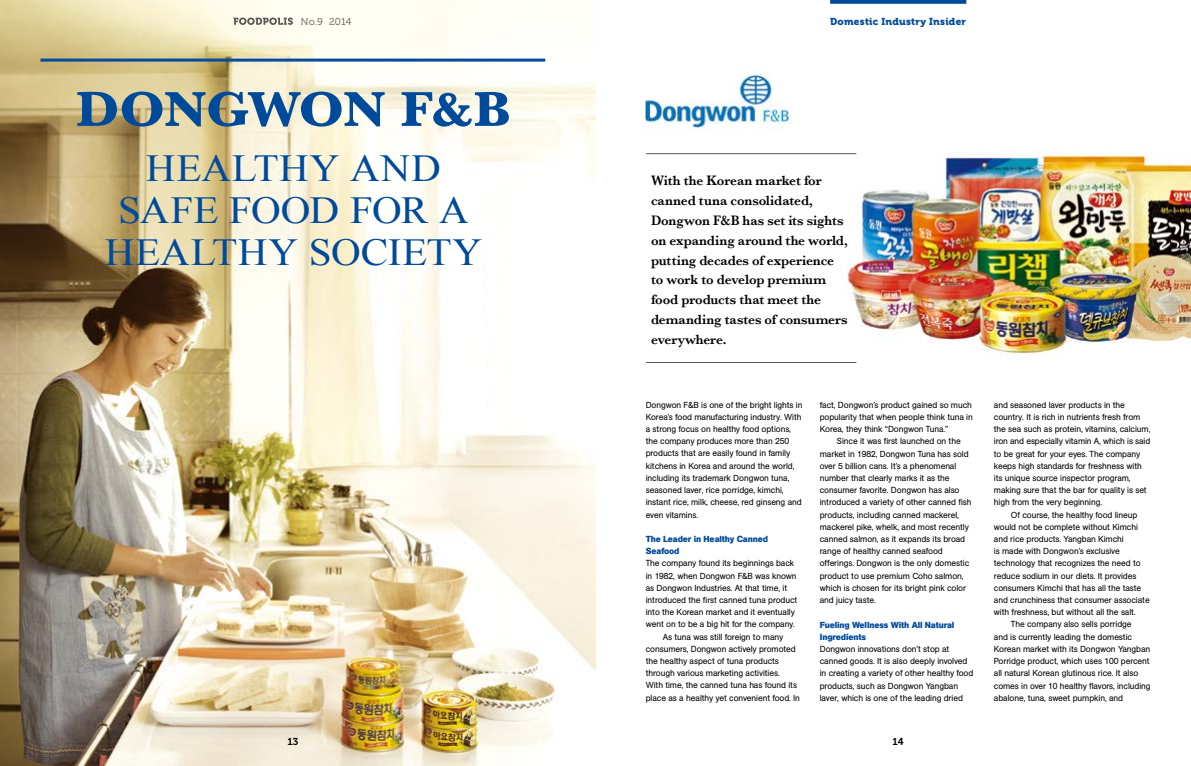
<style>
.page{position:relative;width:1191px;height:766px;background:#fff}
.page>*{position:absolute;margin:0;border:0;box-sizing:border-box;transform-origin:0 0}
.t1{font:700 50.9px "Baskerville";letter-spacing:-.015em;color:#004a9b;scale:1.08 1}
.t2{font:38.2px/42px "Times New Roman";color:#004a9b;text-align:center;scale:1.08 1}
.t3{font:600 14px/19.9px "Baskerville";letter-spacing:-.005em;color:#000;scale:.96 1}
.t4{font:10px "Museo 900";letter-spacing:.025em;color:#004a9b}
.t5{font:10px "Museo 300";letter-spacing:.015em;color:#5a5757}
.t6{font:10px "Museo 700";color:#000}
.t7{font:8.7px/12.2px "AG Book BQ";letter-spacing:-.01em;color:#000}
.t8{font:700 8.7px/12.2px "AG Book BQ";letter-spacing:-.01em;color:#004a9b}
</style>
<div class="page">
<img style="left:0;top:0;width:595px;height:765px">
<hr style="left:40px;top:59px;width:505px;height:3px;background:#004a9b">
<img style="left:646px;top:72px;width:144px;height:60px">
<img style="left:823px;top:151px;width:368px;height:212px">
<svg style="left:233px;top:18px;width:60px;height:7px"></svg>
<svg style="left:830px;top:0;width:136px;height:4px"></svg>
<hr style="left:646px;top:153px;width:210px;height:1px;background:#5a5757">
<hr style="left:646px;top:362px;width:210px;height:1px;background:#5a5757">
<p class="t5" style="left:301px;top:16px;width:52px">No.9 2014</p>
<p class="t4" style="left:830px;top:16px;width:137px">Domestic Industry Insider</p>
<h1 class="t1" style="left:76px;top:79px;width:405px">DONGWON F&amp;B</h1>
<h2 class="t2" style="left:105px;top:146px;width:351px">HEALTHY AND<br>SAFE FOOD FOR A<br>HEALTHY SOCIETY</h2>
<p class="t3" style="left:651px;top:170px;width:206px">With the Korean market for canned tuna consolidated,<br>Dongwon F&amp;B has set its sights on expanding around the world, putting decades of experience to work to develop premium food products that meet the demanding tastes of consumers everywhere.</p>
<p class="t7" style="left:646px;top:398px;width:158px">Dongwon F&amp;B is one of the bright lights in Korea’s food manufacturing industry. With a strong focus on healthy food options, the company produces more than 250 products that are easily found in family kitchens in Korea and around the world, including its trademark Dongwon tuna, seasoned laver, rice porridge, kimchi, instant rice, milk, cheese, red ginseng and even vitamins.</p>
<p class="t8" style="left:646px;top:532px;width:124px">The Leader in Healthy Canned<br>Seafood</p>
<p class="t7" style="left:646px;top:557px;width:150px">The company found its beginnings back</p>
<p class="t7" style="left:646px;top:569px;width:152px">in 1982, when Dongwon F&amp;B was known</p>
<p class="t7" style="left:646px;top:581px;width:143px">as Dongwon Industries. At that time, it</p>
<p class="t7" style="left:646px;top:593px;width:153px">introduced the first canned tuna product</p>
<p class="t7" style="left:646px;top:606px;width:151px">into the Korean market and it eventually</p>
<p class="t7" style="left:646px;top:618px;width:151px">went on to be a big hit for the company.</p>
<p class="t7" style="left:663px;top:630px;width:122px">As tuna was still foreign to many</p>
<p class="t7" style="left:646px;top:642px;width:151px">consumers, Dongwon actively promoted</p>
<p class="t7" style="left:646px;top:654px;width:135px">the healthy aspect of tuna products</p>
<p class="t7" style="left:646px;top:667px;width:136px">through various marketing activities.</p>
<p class="t7" style="left:646px;top:679px;width:153px">With time, the canned tuna has found its</p>
<p class="t7" style="left:646px;top:691px;width:156px">place as a healthy yet convenient food. In</p>
<p class="t7" style="left:820px;top:398px;width:155px;text-align:justify">fact, Dongwon’s product gained so much popularity that when people think tuna in Korea, they think “Dongwon Tuna.”</p>
<p class="t7" style="left:820px;top:435px;width:153px;text-indent:17px">Since it was first launched on the market in 1982, Dongwon Tuna has sold over 5 billion cans. It’s a phenomenal number that clearly marks it as the consumer favorite. Dongwon has also introduced a variety of other canned fish products, including canned mackerel, mackerel pike, whelk, and most recently canned salmon, as it expands its broad range of healthy canned seafood offerings. Dongwon is the only domestic product to use premium Coho salmon, which is chosen for its bright pink color and juicy taste.</p>
<p class="t8" style="left:820px;top:618px;width:136px">Fueling Wellness With All Natural<br>Ingredients</p>
<p class="t7" style="left:820px;top:642px;width:155px">Dongwon innovations don’t stop at canned goods. It is also deeply involved in creating a variety of other healthy food products, such as Dongwon Yangban laver, which is one of the leading dried</p>
<p class="t6" style="left:287px;top:736px;width:12px">13</p>
<p class="t6" style="left:892px;top:736px;width:13px">14</p>
<p class="t7" style="left:994px;top:398px;width:133px">and seasoned laver products in the</p>
<p class="t7" style="left:994px;top:411px;width:148px">country. It is rich in nutrients fresh from</p>
<p class="t7" style="left:994px;top:423px;width:158px">the sea such as protein, vitamins, calcium,</p>
<p class="t7" style="left:994px;top:435px;width:158px">iron and especially vitamin A, which is said</p>
<p class="t7" style="left:994px;top:447px;width:148px">to be great for your eyes. The company</p>
<p class="t7" style="left:994px;top:459px;width:149px">keeps high standards for freshness with</p>
<p class="t7" style="left:994px;top:471px;width:138px">its unique source inspector program,</p>
<p class="t7" style="left:994px;top:484px;width:154px">making sure that the bar for quality is set</p>
<p class="t7" style="left:994px;top:496px;width:110px">high from the very beginning.</p>
<p class="t7" style="left:1011px;top:508px;width:128px">Of course, the healthy food lineup</p>
<p class="t7" style="left:994px;top:520px;width:146px">would not be complete without Kimchi</p>
<p class="t7" style="left:994px;top:532px;width:131px">and rice products. Yangban Kimchi</p>
<p class="t7" style="left:994px;top:545px;width:127px">is made with Dongwon’s exclusive</p>
<p class="t7" style="left:994px;top:557px;width:148px">technology that recognizes the need to</p>
<p class="t7" style="left:994px;top:569px;width:144px">reduce sodium in our diets. It provides</p>
<p class="t7" style="left:994px;top:581px;width:149px">consumers Kimchi that has all the taste</p>
<p class="t7" style="left:994px;top:593px;width:157px">and crunchiness that consumer associate</p>
<p class="t7" style="left:994px;top:606px;width:143px">with freshness, but without all the salt.</p>
<p class="t7" style="left:1011px;top:618px;width:122px">The company also sells porridge</p>
<p class="t7" style="left:994px;top:630px;width:140px">and is currently leading the domestic</p>
<p class="t7" style="left:994px;top:642px;width:158px">Korean market with its Dongwon Yangban</p>
<p class="t7" style="left:994px;top:654px;width:157px">Porridge product, which uses 100 percent</p>
<p class="t7" style="left:994px;top:667px;width:146px">all natural Korean glutinous rice. It also</p>
<p class="t7" style="left:994px;top:679px;width:158px">comes in over 10 healthy flavors, including</p>
<p class="t7" style="left:994px;top:691px;width:131px">abalone, tuna, sweet pumpkin, and</p>
</div>
